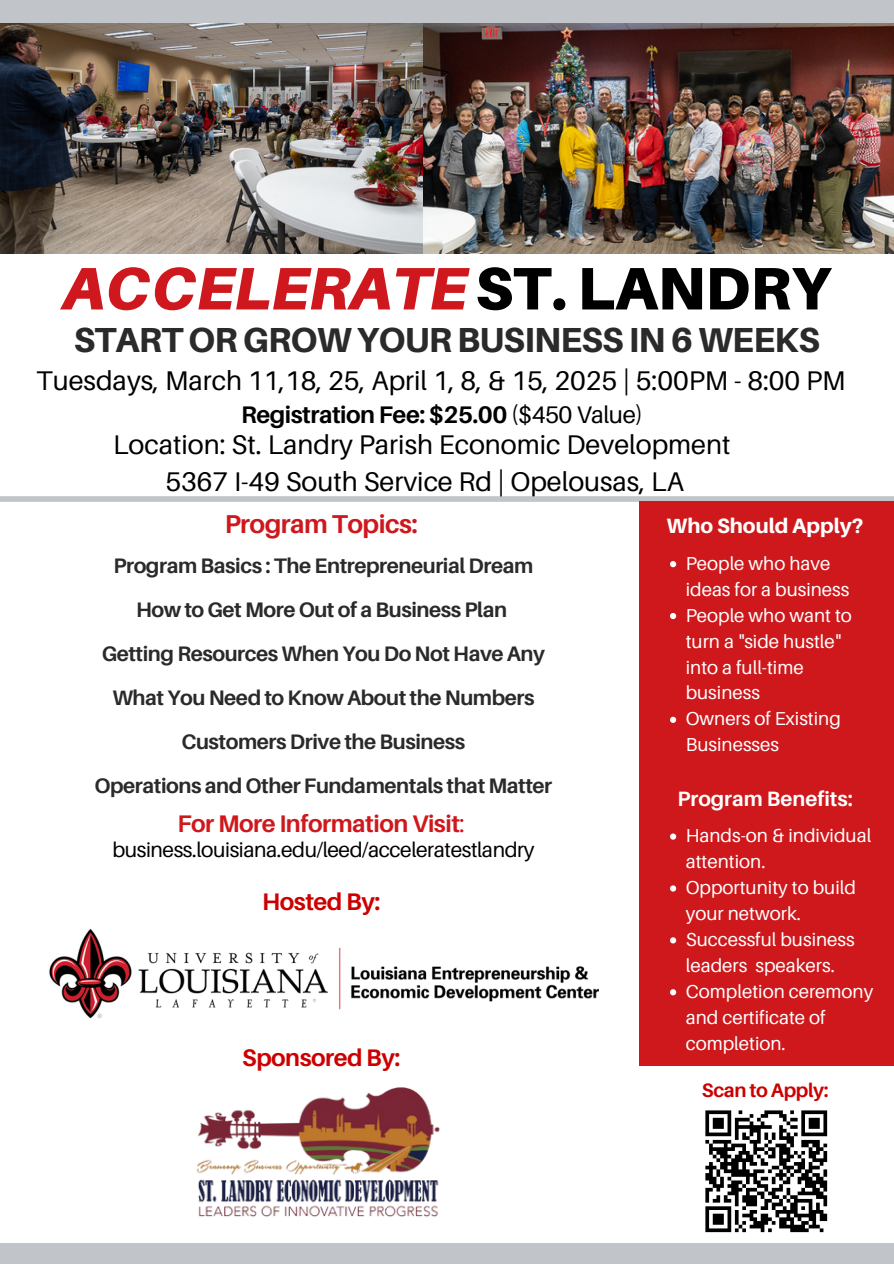
<style>
.page{position:relative;width:894px;height:1264px;background:#fff}
.page>*{position:absolute;margin:0;border:0;box-sizing:border-box;transform-origin:0 0}
.t1{font:italic 900 60px "Aileron";color:#ce181e}
.t2{font:800 34.8px "Aileron";letter-spacing:-.02em;color:#2a2a2a}
.t3{font:27px/37.2px "Aileron";color:#000;text-align:center}
.t4{font:700 25.8px "Aileron";letter-spacing:-.02em;color:#ce181e}
.t5{font:700 24px "Aileron";letter-spacing:-.02em;color:#000}
.t6{font:700 24px "Aileron";letter-spacing:-.02em;color:#ce181c}
.t7{font:700 24px "Aileron";letter-spacing:-.02em;color:#c00}
.t8{font:700 21px "Aileron";letter-spacing:-.02em;color:#2a2a2a}
.t9{font:21px "Aileron";letter-spacing:-.02em;color:#000}
.t10{font:700 20.7px "Aileron";color:#fff}
.t11{font:800 20.7px "Aileron";color:#fff}
.t12{font:700 19.5px "Aileron";letter-spacing:-.02em;color:#c00}
.t13{font:18.75px/26px "Aileron";color:#fff}
.s1{font-style:normal;color:#000}
.s2{font-weight:400}
</style>
<div class="page">
<div style="left:0;top:0;width:893px;height:24px;background:#c1c5c9"></div>
<div style="left:0;top:496px;width:893px;height:6px;background:#c1c5c9"></div>
<div style="left:638px;top:501px;width:255px;height:564px;background:#ce181c"></div>
<div style="left:0;top:1242px;width:893px;height:21px;background:#c1c5c9"></div>
<img style="left:49px;top:929px;width:549px;height:90px">
<img style="left:197px;top:1087px;width:243px;height:130px">
<svg style="left:705px;top:1110px;width:123px;height:123px"></svg>
<img style="left:422px;top:23px;width:470px;height:230px">
<img style="left:0;top:23px;width:422px;height:230px">
<svg style="left:670px;top:561px;width:6px;height:6px"></svg>
<svg style="left:670px;top:613px;width:6px;height:6px"></svg>
<svg style="left:670px;top:716px;width:6px;height:7px"></svg>
<svg style="left:670px;top:833px;width:6px;height:6px"></svg>
<svg style="left:670px;top:885px;width:6px;height:6px"></svg>
<svg style="left:670px;top:937px;width:6px;height:6px"></svg>
<svg style="left:670px;top:989px;width:6px;height:6px"></svg>
<p class="t1" style="left:63px;top:251px;width:769px">ACCELERATE<span class="s1">ST. LANDRY</span></p>
<p class="t2" style="left:74px;top:318px;width:747px">START OR GROW YOUR BUSINESS IN 6 WEEKS</p>
<p class="t3" style="left:36px;top:361px;width:810px">Tuesdays, March 11,18, 25, April 1, 8, &amp; 15, 2025 | 5:00PM - 8:00 PM</p>
<p class="t3" style="left:113px;top:425px;width:619px">Location: St. Landry Parish Economic Development<br>5367 I-49 South Service Rd | Opelousas, LA</p>
<h4 class="t5" style="left:241px;top:399px;width:403px">Registration Fee: $25.00 <span class="s2">($450 Value)</span></h4>
<h6 class="t4" style="left:225px;top:508px;width:194px">Program Topics:</h6>
<h4 class="t8" style="left:113px;top:552px;width:421px">Program Basics : The Entrepreneurial Dream</h4>
<h3 class="t8" style="left:136px;top:596px;width:372px">How to Get More Out of a Business Plan</h3>
<p class="t8" style="left:102px;top:640px;width:445px">Getting Resources When You Do Not Have Any</p>
<p class="t8" style="left:112px;top:684px;width:423px">What You Need to Know About the Numbers</p>
<p class="t8" style="left:181px;top:728px;width:285px">Customers Drive the Business</p>
<p class="t8" style="left:94px;top:772px;width:459px">Operations and Other Fundamentals that Matter</p>
<h1 class="t6" style="left:177px;top:808px;width:289px">For More Information Visit<span class="s2">:</span></h1>
<h2 class="t9" style="left:112px;top:837px;width:423px">business.louisiana.edu/leed/acceleratestlandry</h2>
<p class="t7" style="left:262px;top:886px;width:120px">Hosted By:</p>
<p class="t7" style="left:242px;top:1042px;width:160px">Sponsored By:</p>
<p class="t11" style="left:666px;top:513px;width:198px">Who Should Apply?</p>
<p class="t13" style="left:685px;top:550px;width:165px">People who have ideas for a business</p>
<p class="t13" style="left:685px;top:601px;width:168px">People who want to turn a "side hustle" into a full-time business</p>
<p class="t13" style="left:685px;top:705px;width:157px">Owners of Existing<br>Businesses</p>
<p class="t10" style="left:677px;top:785px;width:177px">Program Benefits:</p>
<p class="t13" style="left:685px;top:822px;width:187px">Hands-on &amp; individual attention.</p>
<p class="t13" style="left:685px;top:874px;width:172px">Opportunity to build your network.</p>
<p class="t13" style="left:685px;top:926px;width:170px">Successful business leaders speakers.</p>
<p class="t13" style="left:685px;top:977px;width:189px">Completion ceremony and certificate of completion.</p>
<p class="t12" style="left:701px;top:1078px;width:128px">Scan to Apply:</p>
</div>
